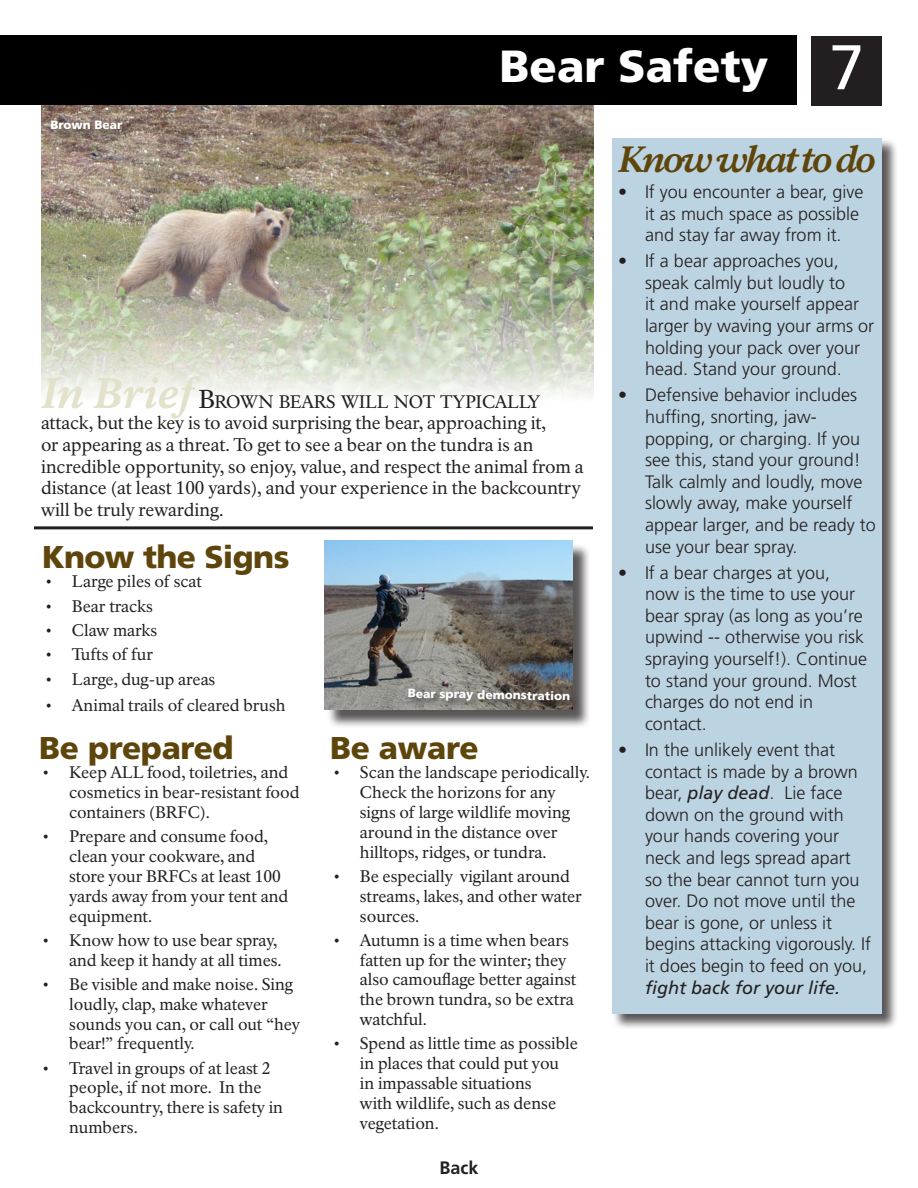
<style>
.page{position:relative;width:918px;height:1188px;background:#fff}
.page>*{position:absolute;margin:0;border:0;box-sizing:border-box;transform-origin:0 0}
.t1{font:900 45px "Frutiger LT Std";color:#fff}
.t2{font:italic 800 42px "NPS Rawlinson OT Old";color:#e2e2cb}
.t3{font:italic 800 36px "NPS Rawlinson OT Old";letter-spacing:-.07em;color:#5e450b}
.t4{font:900 31.5px "Frutiger LT Std";letter-spacing:-.02em;color:#5e450b}
.t5{font:300 18px/21.6px "Frutiger LT Std";color:#231f20}
.t6{font:18px/21.6px "NPS Rawlinson OT";color:#231f20}
.t7{font:700 18px "Frutiger LT Std";color:#231f20}
.t8{font:17.85px "NPS Rawlinson OT";letter-spacing:-.015em;color:#231f20}
.t9{font:16.5px/19.8px "NPS Rawlinson OT";color:#231f20}
.t10{font:900 12px "Frutiger LT Std";color:#fff}
.s1{font-weight:400;font-size:63px}
.s2{font-size:25.5px}
.s3{font-weight:400;font-style:italic}
</style>
<div class="page">
<div style="left:612px;top:138px;width:287px;height:892px;background:#231f20;opacity:.75"></div>
<div style="left:612px;top:138px;width:270px;height:875px;background:#bcd3e1"></div>
<hr style="left:34px;top:526px;width:559px;height:3px;background:#231f20">
<div style="left:812px;top:36px;width:70px;height:70px;background:#231f20"></div>
<img style="left:41px;top:105px;width:553px;height:292px">
<div style="left:0;top:35px;width:796px;height:70px;background:#000"></div>
<div style="left:48px;top:117px;width:87px;height:25px;background:#231f20;opacity:.75"></div>
<div style="left:326px;top:543px;width:265px;height:186px;background:#231f20;opacity:.75"></div>
<img style="left:324px;top:541px;width:249px;height:169px">
<div style="left:405px;top:686px;width:176px;height:27px;background:#231f20;opacity:.75"></div>
<p class="t10" style="left:50px;top:118px;width:74px">Brown Bear</p>
<h2 class="t1" style="left:499px;top:39px;width:366px">Bear Safety <span class="s1">7</span></h2>
<h3 class="t2" style="left:41px;top:368px;width:168px">In Brief</h3>
<p class="t8" style="left:198px;top:391px;width:344px"><span class="s2">B</span>ROWN BEARS WILL NOT TYPICALLY</p>
<p class="t6" style="left:41px;top:412px;width:544px">attack, but the key is to avoid surprising the bear, approaching it,<br>or appearing as a threat. To get to see a bear on the tundra is an incredible opportunity, so enjoy, value, and respect the animal from a distance (at least 100 yards), and your experience in the backcountry will be truly rewarding.</p>
<h3 class="t4" style="left:42px;top:538px;width:249px">Know the Signs</h3>
<p class="t9" style="left:45px;top:572px;width:158px">• Large piles of scat</p>
<p class="t9" style="left:45px;top:596px;width:109px">• Bear tracks</p>
<p class="t9" style="left:45px;top:621px;width:114px">• Claw marks</p>
<p class="t9" style="left:45px;top:645px;width:110px">• Tufts of fur</p>
<p class="t9" style="left:45px;top:669px;width:172px">• Large, dug-up areas</p>
<p class="t9" style="left:45px;top:695px;width:242px">• Animal trails of cleared brush</p>
<h3 class="t4" style="left:39px;top:729px;width:196px">Be prepared</h3>
<p class="t9" style="left:69px;top:763px;width:232px;text-indent:-27px">• Keep ALL food, toiletries, and cosmetics in bear-resistant food containers (BRFC).</p>
<p class="t9" style="left:69px;top:827px;width:221px;text-indent:-27px">• Prepare and consume food, clean your cookware, and store your BRFCs at least 100 yards away from your tent and equipment.</p>
<p class="t9" style="left:42px;top:930px;width:241px;text-align:right">• Know how to use bear spray, and keep it handy at all times.</p>
<p class="t9" style="left:69px;top:974px;width:232px;text-indent:-27px">• Be visible and make noise. Sing loudly, clap, make whatever sounds you can, or call out “hey bear!” frequently.</p>
<p class="t9" style="left:69px;top:1058px;width:215px;text-indent:-27px">• Travel in groups of at least 2 people, if not more. In the backcountry, there is safety in numbers.</p>
<p class="t10" style="left:408px;top:686px;width:164px;rotate:1deg">Bear spray demonstration</p>
<h3 class="t4" style="left:330px;top:729px;width:150px">Be aware</h3>
<p class="t9" style="left:360px;top:763px;width:232px;text-indent:-27px">• Scan the landscape periodically.<br>Check the horizons for any signs of large wildlife moving around in the distance over hilltops, ridges, or tundra.</p>
<p class="t9" style="left:360px;top:866px;width:223px;text-indent:-27px">• Be especially vigilant around streams, lakes, and other water sources.</p>
<p class="t9" style="left:360px;top:930px;width:218px;text-indent:-27px">• Autumn is a time when bears fatten up for the winter; they also camoufage better against the brown tundra, so be extra watchful.</p>
<p class="t9" style="left:360px;top:1034px;width:219px;text-indent:-27px">• Spend as little time as possible in places that could put you<br>in impassable situations<br>with wildlife, such as dense vegetation.</p>
<p class="t7" style="left:439px;top:1158px;width:41px">Back</p>
<h3 class="t3" style="left:618px;top:138px;width:259px">Know what to do</h3>
<p class="t5" style="left:645px;top:181px;width:220px;text-indent:-27px">• If you encounter a bear, give it as much space as possible and stay far away from it.</p>
<p class="t5" style="left:645px;top:250px;width:231px;text-indent:-27px">• If a bear approaches you, speak calmly but loudly to<br>it and make yourself appear larger by waving your arms or holding your pack over your head. Stand your ground.</p>
<p class="t5" style="left:645px;top:385px;width:232px;text-indent:-27px">• Defensive behavior includes huffng, snorting, jaw&shy;popping, or charging. If you see this, stand your ground!<br>Talk calmly and loudly, move slowly away, make yourself appear larger, and be ready to use your bear spray.</p>
<p class="t5" style="left:645px;top:562px;width:224px;text-indent:-27px">• If a bear charges at you, now is the time to use your bear spray (as long as you’re upwind -- otherwise you risk spraying yourself!). Continue to stand your ground. Most charges do not end in contact.</p>
<p class="t5" style="left:645px;top:739px;width:228px;text-indent:-27px">• In the unlikely event that contact is made by a brown bear, <span class="s3">play dead</span>. Lie face down on the ground with your hands covering your neck and legs spread apart so the bear cannot turn you over. Do not move until the bear is gone, or unless it begins attacking vigorously. If it does begin to feed on you, <span class="s3">fght back for your life.</span></p>
</div>
